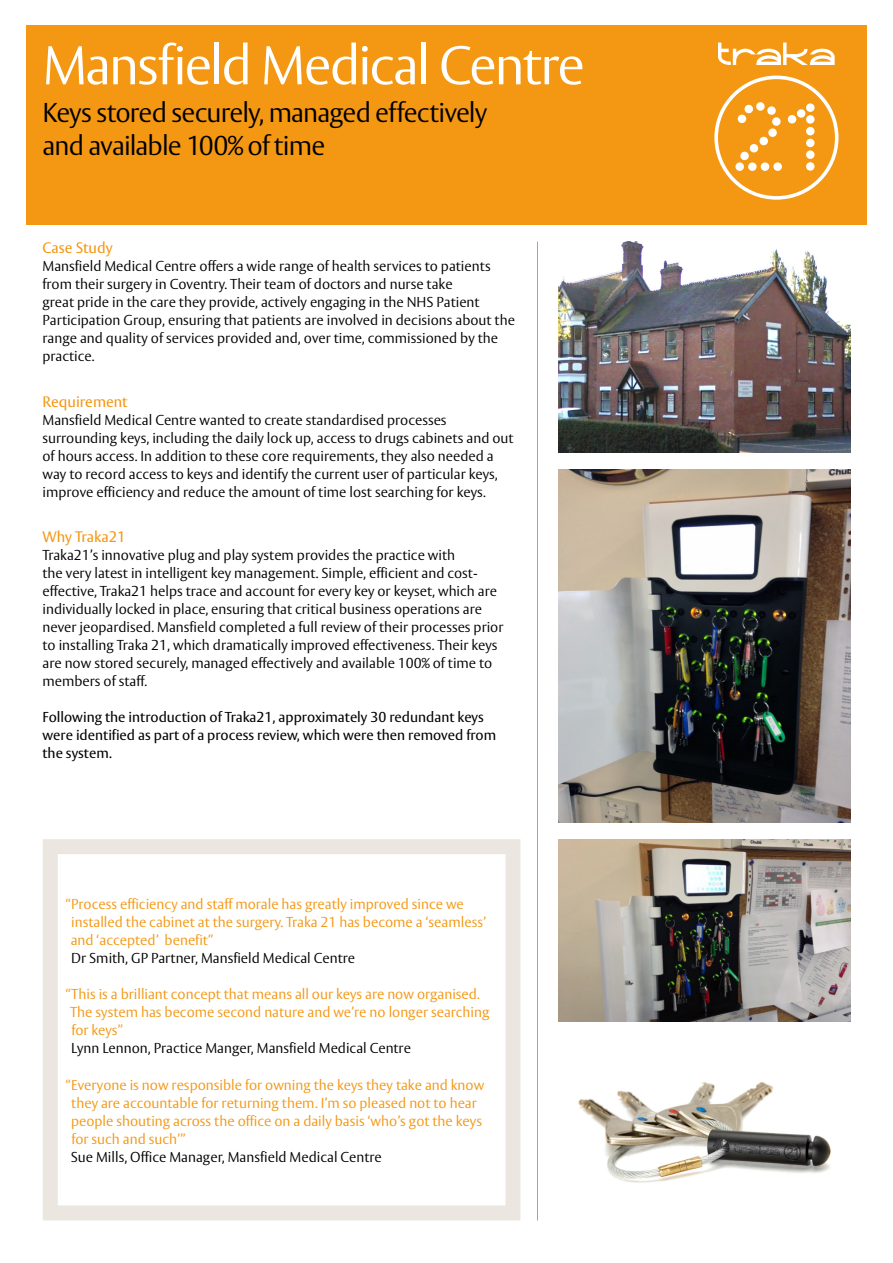
<style>
.page{position:relative;width:893px;height:1263px;background:#fff}
.page>*{position:absolute;margin:0;border:0;box-sizing:border-box;transform-origin:0 0}
.t1{font:300 54px "ASSA Vesta";letter-spacing:-.04em;color:#fff}
.t2{font:300 27px/33px "ASSA Vesta";letter-spacing:-.03em;color:#000}
.t3{font:15px "ASSA Vesta";color:#f49712}
.t4{font:300 14.25px/18px "ASSA Vesta";color:#000}
.t5{font:300 14.25px/18px "ASSA Vesta";color:#f49712}
.t6{font:14.25px/18px "ASSA Vesta";color:#000}
</style>
<div class="page">
<div style="left:26px;top:26px;width:841px;height:199px;background:#f49712"></div>
<div style="left:43px;top:839px;width:477px;height:381px;border:15px solid #ebe7e0"></div>
<svg style="left:718px;top:43px;width:117px;height:22px"></svg>
<svg style="left:714px;top:76px;width:124px;height:124px"></svg>
<hr style="left:537px;top:242px;width:1px;height:978px;background:#f49712">
<img style="left:558px;top:242px;width:292px;height:211px">
<img style="left:558px;top:470px;width:292px;height:352px">
<img style="left:558px;top:839px;width:292px;height:182px">
<img style="left:578px;top:1082px;width:253px;height:101px">
<h1 class="t1" style="left:43px;top:33px;width:544px">Mansfield Medical Centre</h1>
<h2 class="t2" style="left:43px;top:97px;width:446px">Keys stored securely, managed effectively and available 100% of time</h2>
<p class="t3" style="left:43px;top:239px;width:72px">Case Study</p>
<p class="t4" style="left:43px;top:258px;width:474px">Mansfield Medical Centre offers a wide range of health services to patients from their surgery in Coventry. Their team of doctors and nurse take<br>great pride in the care they provide, actively engaging in the NHS Patient Participation Group, ensuring that patients are involved in decisions about the range and quality of services provided and, over time, commissioned by the practice.</p>
<p class="t3" style="left:43px;top:392px;width:87px">Requirement</p>
<p class="t4" style="left:43px;top:411px;width:473px">Mansfield Medical Centre wanted to create standardised processes surrounding keys, including the daily lock up, access to drugs cabinets and out of hours access. In addition to these core requirements, they also needed a way to record access to keys and identify the current user of particular keys, improve efficiency and reduce the amount of time lost searching for keys.</p>
<p class="t3" style="left:43px;top:527px;width:84px">Why Traka21</p>
<p class="t4" style="left:43px;top:546px;width:462px">Traka21’s innovative plug and play system provides the practice with<br>the very latest in intelligent key management. Simple, efficient and cost&shy;effective, Traka21 helps trace and account for every key or keyset, which are individually locked in place, ensuring that critical business operations are never jeopardised. Mansfield completed a full review of their processes prior to installing Traka 21, which dramatically improved effectiveness. Their keys are now stored securely, managed effectively and available 100% of time to members of staff.</p>
<p class="t6" style="left:43px;top:709px;width:455px">Following the introduction of Traka21, approximately 30 redundant keys were identified as part of a process review, which were then removed from the system.</p>
<p class="t5" style="left:71px;top:895px;width:417px;text-indent:-5px">“Process efficiency and staff morale has greatly improved since we installed the cabinet at the surgery. Traka 21 has become a ‘seamless’ and ‘accepted’ benefit”</p>
<p class="t4" style="left:71px;top:949px;width:285px">Dr Smith, GP Partner, Mansfield Medical Centre</p>
<p class="t5" style="left:66px;top:986px;width:425px">“This is a brilliant concept that means all our keys are now organised.<br>The system has become second nature and we’re no longer searching for keys”</p>
<p class="t4" style="left:71px;top:1040px;width:341px">Lynn Lennon, Practice Manger, Mansfield Medical Centre</p>
<p class="t5" style="left:71px;top:1077px;width:415px;text-indent:-5px">“Everyone is now responsible for owning the keys they take and know they are accountable for returning them. I’m so pleased not to hear people shouting across the office on a daily basis ‘who’s got the keys for such and such’”</p>
<p class="t4" style="left:71px;top:1149px;width:313px">Sue Mills, Office Manager, Mansfield Medical Centre</p>
</div>
